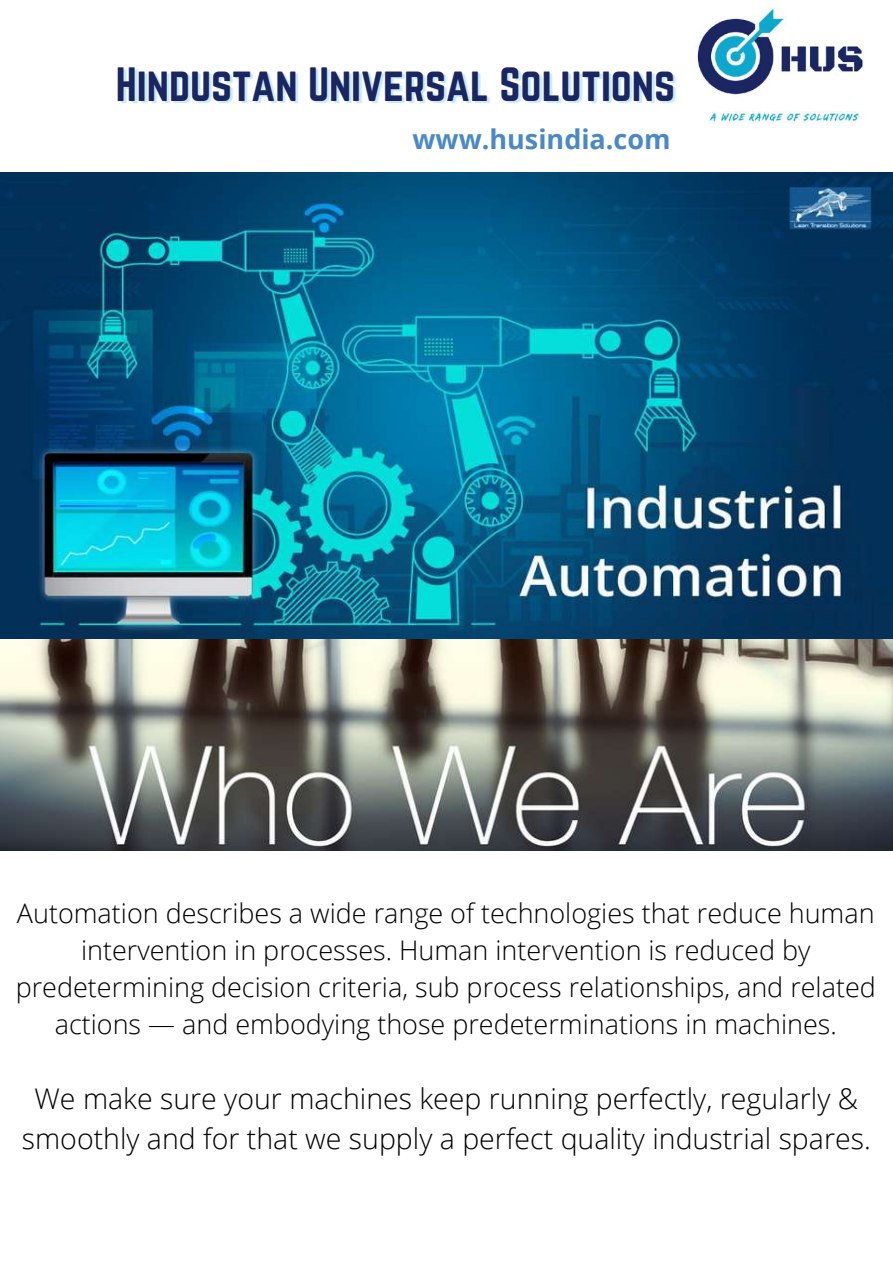
<style>
.page{position:relative;width:893px;height:1264px;background:#fff}
.page>*{position:absolute;margin:0;border:0;box-sizing:border-box;transform-origin:0 0}
.t1{font:42px "Norwester";color:#1b2661}
.t2{font:300 28.5px/39.3px "Open Sans";color:#000;text-align:center}
.t3{font:300 27px/37px "Open Sans";color:#000;text-align:center}
.t4{font:700 27px "Open Sans";color:#4b88c6}
</style>
<div class="page">
<img style="left:695px;top:7px;width:169px;height:121px">
<img style="left:0;top:172px;width:892px;height:678px">
<h1 class="t1" style="left:116px;top:59px;width:560px">Hindustan Universal Solutions</h1>
<p class="t4" style="left:412px;top:120px;width:259px">www.husindia.com</p>
<p class="t3" style="left:16px;top:893px;width:861px">Automation describes a wide range of technologies that reduce human intervention in processes. Human intervention is reduced by predetermining decision criteria, sub process relationships, and related actions — and embodying those predeterminations in machines.</p>
<p class="t2" style="left:22px;top:1078px;width:850px">We make sure your machines keep running perfectly, regularly &amp; smoothly and for that we supply a perfect quality industrial spares.</p>
</div>
